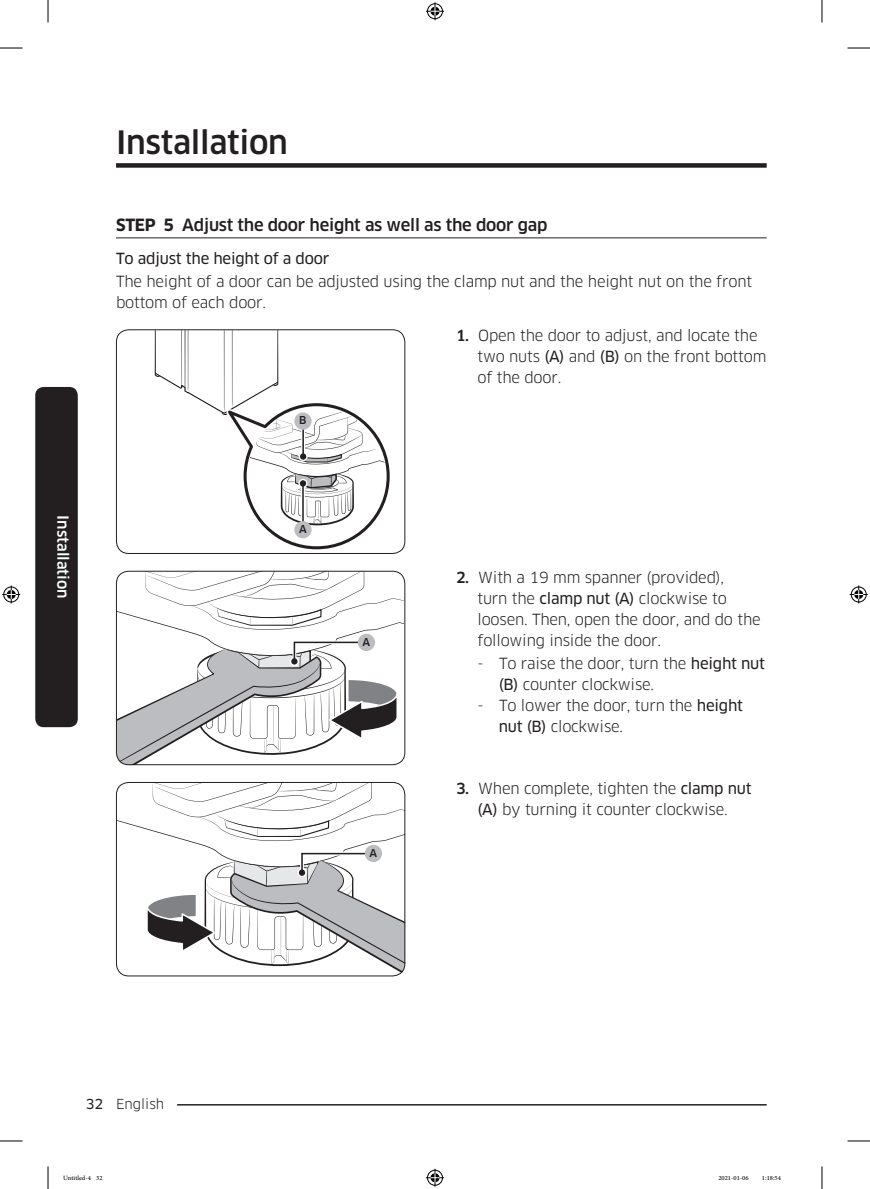
<style>
.page{position:relative;width:870px;height:1189px;background:#fff}
.page>*{position:absolute;margin:0;border:0;box-sizing:border-box;transform-origin:0 0}
.t1{font:500 31.5px "Samsung Clan Pro";letter-spacing:-.01em;color:#231f20}
.t2{font:500 16.5px "Samsung Clan Pro";letter-spacing:-.015em;color:#231f20}
.t3{font:15px/21px "Samsung Clan Pro";letter-spacing:-.015em;color:#231f20}
.t4{font:15px "Samsung Clan Pro News";letter-spacing:-.015em;color:#231f20}
.t5{font:500 15px "Samsung Clan Pro";color:#fff}
.t6{font:13.5px "Samsung Clan Pro";color:#231f20}
.t7{font:500 10.65px "Samsung Clan Pro";color:#231f20}
.t8{font:9px "Adobe Arabic";color:#000}
.s1{font-weight:700}
.s2{font-family:"Samsung Clan Pro News"}
.s3{font-weight:500}
</style>
<div class="page">
<div style="left:116px;top:163px;width:651px;height:5px;background:#231f20"></div>
<hr style="left:116px;top:1104px;width:651px;height:1px;background:#231f20">
<div style="left:103px;top:1096px;width:74px;height:15px;background:#fff"></div>
<div style="left:35px;top:387px;width:43px;height:340px;background:#231f20;border-radius:9px"></div>
<hr style="left:116px;top:237px;width:651px;height:1px;background:#231f20">
<svg style="left:155px;top:331px;width:235px;height:219px"></svg>
<div style="left:294px;top:412px;width:18px;height:18px;background:#bcbdc0;border-radius:50%"></div>
<div style="left:294px;top:521px;width:18px;height:17px;background:#bcbdc0;border-radius:50%"></div>
<div style="left:116px;top:329px;width:289px;height:225px;border:1px solid #231f20;border-radius:12px"></div>
<svg style="left:116px;top:571px;width:288px;height:194px"></svg>
<div style="left:358px;top:634px;width:17px;height:17px;background:#bcbdc0;border-radius:50%"></div>
<div style="left:116px;top:571px;width:289px;height:194px;border:1px solid #231f20;border-radius:12px"></div>
<svg style="left:116px;top:782px;width:289px;height:194px"></svg>
<div style="left:365px;top:845px;width:17px;height:17px;background:#bcbdc0;border-radius:50%"></div>
<div style="left:116px;top:782px;width:289px;height:194px;border:1px solid #231f20;border-radius:12px"></div>
<svg style="left:0;top:48px;width:22px;height:1px"></svg>
<svg style="left:847px;top:48px;width:23px;height:1px"></svg>
<svg style="left:0;top:1141px;width:22px;height:1px"></svg>
<svg style="left:847px;top:1141px;width:23px;height:1px"></svg>
<svg style="left:48px;top:0;width:1px;height:22px"></svg>
<svg style="left:48px;top:1166px;width:1px;height:23px"></svg>
<svg style="left:822px;top:0;width:1px;height:22px"></svg>
<svg style="left:822px;top:1166px;width:1px;height:23px"></svg>
<svg style="left:426px;top:2px;width:18px;height:18px"></svg>
<svg style="left:426px;top:1169px;width:18px;height:18px"></svg>
<svg style="left:2px;top:585px;width:18px;height:18px"></svg>
<svg style="left:850px;top:585px;width:18px;height:18px"></svg>
<h1 class="t1" style="left:116px;top:124px;width:173px">Installation</h1>
<p class="t2" style="left:116px;top:215px;width:433px"><span class="s1">STEP 5</span> Adjust the door height as well as the door gap</p>
<p class="t4" style="left:116px;top:250px;width:215px">To adjust the height of a door</p>
<p class="t3" style="left:116px;top:271px;width:638px">The height of a door can be adjusted using the clamp nut and the height nut on the front bottom of each door.</p>
<p class="t5" style="left:72px;top:515px;width:85px;rotate:90deg">Installation</p>
<p class="t6" style="left:86px;top:1096px;width:80px"><span class="s2">32</span> English</p>
<p class="t7" style="left:299px;top:414px;width:9px">B</p>
<p class="t7" style="left:299px;top:523px;width:9px">A</p>
<p class="t7" style="left:363px;top:636px;width:9px">A</p>
<p class="t7" style="left:370px;top:847px;width:9px">A</p>
<p class="t3" style="left:477px;top:325px;width:290px;text-indent:-21px"><span class="s3">1.</span> Open the door to adjust, and locate the two nuts <span class="s2">(A)</span> and <span class="s2">(B)</span> on the front bottom of the door.</p>
<p class="t3" style="left:477px;top:567px;width:285px;text-indent:-21px"><span class="s3">2.</span> With a 19 mm spanner (provided),<br>turn the <span class="s2">clamp nut (A)</span> clockwise to loosen. Then, open the door, and do the following inside the door.</p>
<p class="t3" style="left:499px;top:653px;width:268px;text-indent:-21px">- To raise the door, turn the <span class="s2">height nut (B)</span> counter clockwise.</p>
<p class="t3" style="left:499px;top:695px;width:246px;text-indent:-21px">- To lower the door, turn the <span class="s2">height nut (B)</span> clockwise.</p>
<p class="t3" style="left:456px;top:778px;width:297px;text-align:center"><span class="s3">3.</span> When complete, tighten the <span class="s2">clamp nut (A)</span> by turning it counter clockwise.</p>
<p class="t8" style="left:63px;top:1171px;width:41px">Untitled-4 32</p>
<p class="t8" style="left:718px;top:1171px;width:32px">2021-01-06</p>
<p class="t8" style="left:762px;top:1171px;width:20px">1:18:54</p>
</div>
